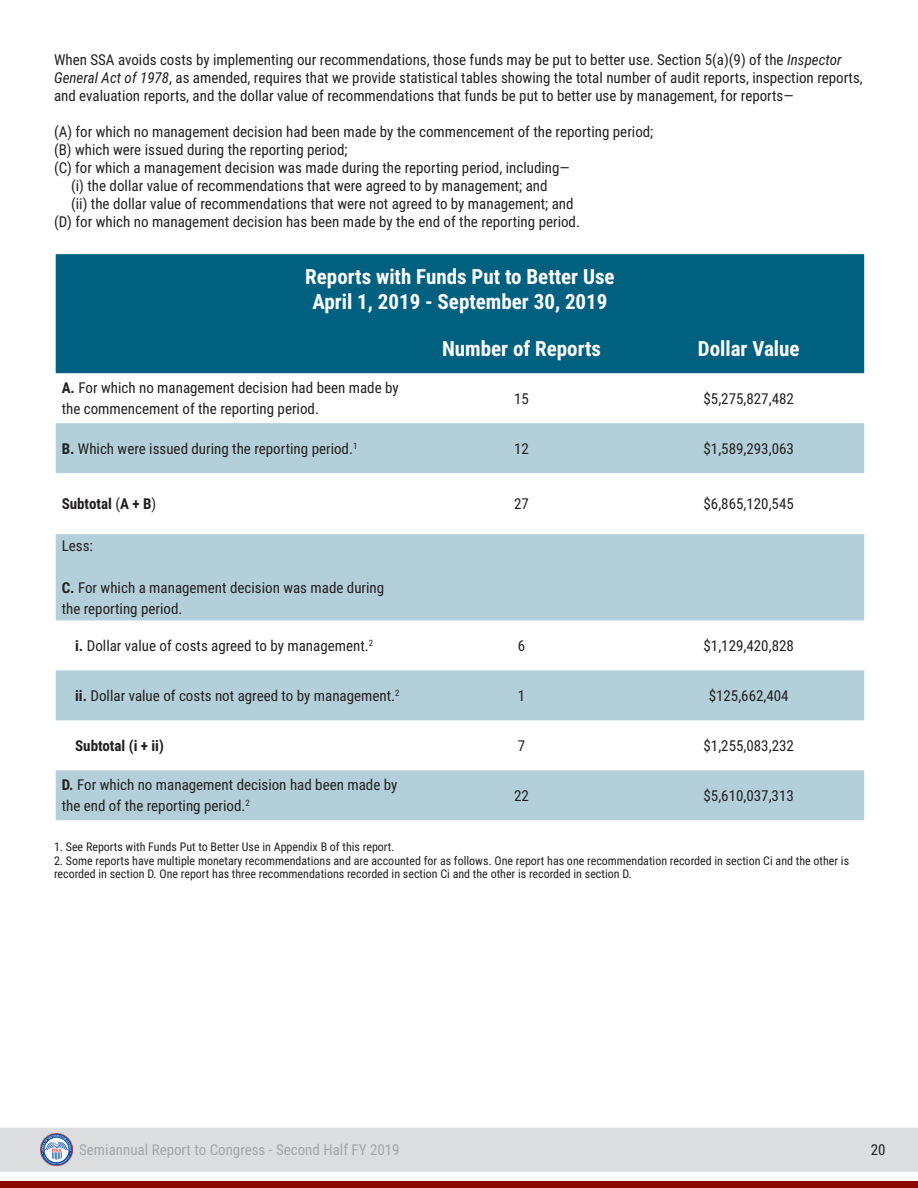
<style>
.page{position:relative;width:918px;height:1188px;background:#fff}
.page>*{position:absolute;margin:0;border:0;box-sizing:border-box;transform-origin:0 0}
.t1{font:700 21px "Roboto Condensed";color:#fff}
.t2{font:15px/21px "Roboto Condensed";color:#231f20}
.t3{font:15px "Roboto Condensed";color:#a5a6aa}
.t4{font:700 15px "Roboto Condensed";color:#231f20}
.t5{font:12px/13.5px "Roboto Condensed";color:#231f20}
.s1{font-style:italic}
.s2{font-weight:700}
.s3{font-weight:400}
</style>
<div class="page">
<div style="left:0;top:1182px;width:918px;height:6px;background:#8b0a02"></div>
<div style="left:0;top:1128px;width:918px;height:44px;background:#dcdddf"></div>
<img style="left:41px;top:1134px;width:31px;height:31px">
<div style="left:56px;top:254px;width:808px;height:119px;background:#006080"></div>
<svg style="left:56px;top:423px;width:808px;height:397px;fill:#b3cfd9"></svg>
<p class="t2" style="left:54px;top:50px;width:810px;line-height:18px">When SSA avoids costs by implementing our recommendations, those funds may be put to better use. Section 5(a)(9) of the <span class="s1">Inspector<br>General Act of 1978</span>, as amended, requires that we provide statistical tables showing the total number of audit reports, inspection reports, and evaluation reports, and the dollar value of recommendations that funds be put to better use by management, for reports—</p>
<p class="t2" style="left:54px;top:121px;width:601px">(A) for which no management decision had been made by the commencement of the reporting period;</p>
<p class="t2" style="left:54px;top:139px;width:295px">(B) which were issued during the reporting period;</p>
<p class="t2" style="left:54px;top:157px;width:517px">(C) for which a management decision was made during the reporting period, including—</p>
<p class="t2" style="left:71px;top:175px;width:478px">(i) the dollar value of recommendations that were agreed to by management; and</p>
<p class="t2" style="left:71px;top:193px;width:504px">(ii) the dollar value of recommendations that were not agreed to by management; and</p>
<p class="t2" style="left:54px;top:211px;width:528px">(D) for which no management decision has been made by the end of the reporting period.</p>
<p class="t1" style="left:305px;top:262px;width:311px">Reports with Funds Put to Better Use</p>
<p class="t1" style="left:312px;top:287px;width:297px">April 1, 2019 - September 30, 2019</p>
<p class="t1" style="left:442px;top:334px;width:161px">Number of Reports</p>
<p class="t1" style="left:698px;top:334px;width:103px">Dollar Value</p>
<p class="t2" style="left:62px;top:377px;width:339px"><span class="s2">A.</span> For which no management decision had been made by the commencement of the reporting period.</p>
<p class="t2" style="left:514px;top:387px;width:16px">15</p>
<p class="t2" style="left:704px;top:387px;width:92px">$5,275,827,482</p>
<p class="t2" style="left:62px;top:437px;width:297px"><span class="s2">B.</span> Which were issued during the reporting period.<sup>1</sup></p>
<p class="t2" style="left:514px;top:437px;width:16px">12</p>
<p class="t2" style="left:704px;top:437px;width:92px">$1,589,293,063</p>
<p class="t4" style="left:62px;top:493px;width:96px">Subtotal <span class="s3">(</span>A + B<span class="s3">)</span></p>
<p class="t2" style="left:514px;top:493px;width:16px">27</p>
<p class="t2" style="left:704px;top:493px;width:92px">$6,865,120,545</p>
<p class="t2" style="left:62px;top:535px;width:33px">Less:</p>
<p class="t2" style="left:62px;top:577px;width:324px"><span class="s2">C.</span> For which a management decision was made during the reporting period.</p>
<p class="t2" style="left:75px;top:635px;width:299px"><span class="s2">i.</span> Dollar value of costs agreed to by management.<sup>2</sup></p>
<p class="t2" style="left:518px;top:635px;width:9px">6</p>
<p class="t2" style="left:704px;top:635px;width:92px">$1,129,420,828</p>
<p class="t2" style="left:75px;top:685px;width:326px"><span class="s2">ii.</span> Dollar value of costs not agreed to by management.<sup>2</sup></p>
<p class="t2" style="left:518px;top:685px;width:9px">1</p>
<p class="t2" style="left:709px;top:685px;width:81px">$125,662,404</p>
<p class="t4" style="left:75px;top:735px;width:90px">Subtotal (i + ii)</p>
<p class="t2" style="left:518px;top:735px;width:9px">7</p>
<p class="t2" style="left:704px;top:735px;width:92px">$1,255,083,232</p>
<p class="t2" style="left:62px;top:774px;width:337px"><span class="s2">D.</span> For which no management decision had been made by the end of the reporting period.<sup>2</sup></p>
<p class="t2" style="left:514px;top:785px;width:16px">22</p>
<p class="t2" style="left:704px;top:785px;width:92px">$5,610,037,313</p>
<p class="t5" style="left:54px;top:840px;width:342px">1. See Reports with Funds Put to Better Use in Appendix B of this report.</p>
<p class="t5" style="left:54px;top:853px;width:797px">2. Some reports have multiple monetary recommendations and are accounted for as follows. One report has one recommendation recorded in section Ci and the other is recorded in section D. One report has three recommendations recorded in section Ci and the other is recorded in section D.</p>
<p class="t3" style="left:79px;top:1139px;width:322px">Semiannual Report to Congress - Second Half FY 2019</p>
<p class="t2" style="left:871px;top:1139px;width:16px">20</p>
</div>
